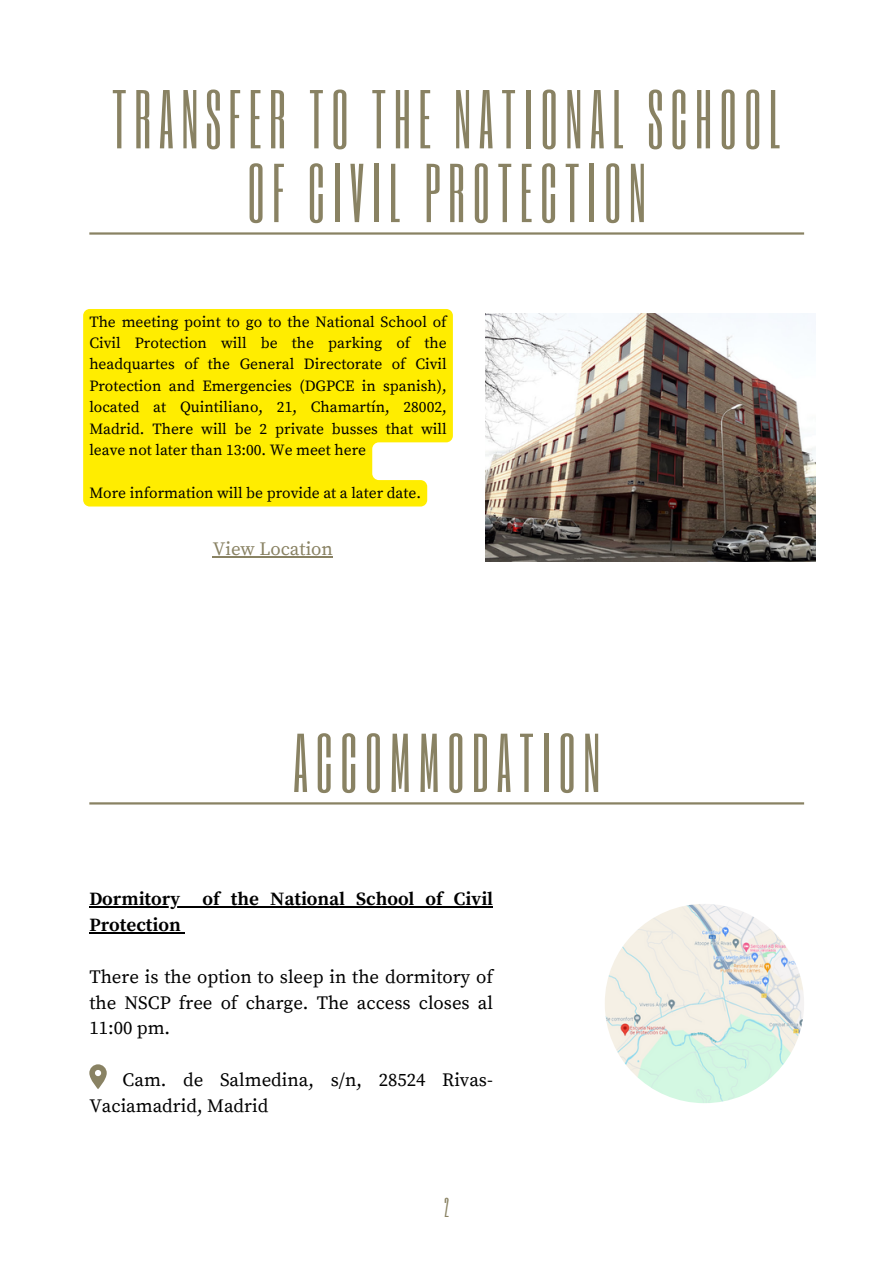
<style>
.page{position:relative;width:893px;height:1264px;background:#fff}
.page>*{position:absolute;margin:0;border:0;box-sizing:border-box;transform-origin:0 0}
.t1{font:69.15px/73.7px "Six Caps";letter-spacing:.105em;color:#898263;text-align:center}
.t2{font:22.5px "Six Caps";color:#898263}
.t3{font:18.75px/25.8px "Source Serif Pro";color:#000;text-align:justify}
.t4{font:700 18.75px/25.8px "Source Serif Pro";color:#000}
.t5{font:18.75px "Source Serif Pro";color:#898263}
.t6{font:15.45px/21.3px "Source Serif Pro";color:#000;text-align:justify}
</style>
<div class="page">
<hr style="left:89px;top:232px;width:715px;height:3px;background:#898263">
<img style="left:485px;top:313px;width:330px;height:248px">
<div style="left:83px;top:309px;width:370px;height:197px;background:#ffed00"></div>
<hr style="left:213px;top:556px;width:120px;height:1px;background:#898263">
<hr style="left:89px;top:802px;width:715px;height:2px;background:#898263">
<hr style="left:89px;top:906px;width:91px;height:1px;background:#000">
<svg style="left:180px;top:906px;width:22px;height:1px"></svg>
<hr style="left:202px;top:906px;width:291px;height:1px;background:#000">
<hr style="left:89px;top:932px;width:92px;height:1px;background:#000">
<svg style="left:89px;top:1064px;width:17px;height:25px"></svg>
<img style="left:604px;top:903px;width:200px;height:200px;border-radius:50%">
<p class="t1" style="left:112px;top:81px;width:671px">TRANSFER TO THE NATIONAL SCHOOL<br>OF CIVIL PROTECTION</p>
<h3 class="t6" style="left:89px;top:311px;width:359px">The meeting point to go to the National School of Civil Protection will be the parking of the headquartes of the General Directorate of Civil Protection and Emergencies (DGPCE in spanish), located at Quintiliano, 21, Chamartín, 28002, Madrid. There will be 2 private busses that will leave not later than 13:00. We meet here</h3>
<p class="t6" style="left:89px;top:482px;width:333px">More information will be provide at a later date.</p>
<h1 class="t5" style="left:213px;top:538px;width:121px">View Location</h1>
<h2 class="t1" style="left:293px;top:724px;width:309px">ACCOMMODATION</h2>
<h3 class="t4" style="left:89px;top:886px;width:405px">Dormitory of the National School of Civil<br>Protection</h3>
<h3 class="t3" style="left:89px;top:964px;width:405px">There is the option to sleep in the dormitory of the NSCP free of charge. The access closes al 11:00 pm.</h3>
<p class="t3" style="left:89px;top:1067px;width:405px;text-indent:33px">Cam. de Salmedina, s/n, 28524 Rivas-<br>Vaciamadrid, Madrid</p>
<h1 class="t2" style="left:444px;top:1191px;width:6px">2</h1>
</div>
